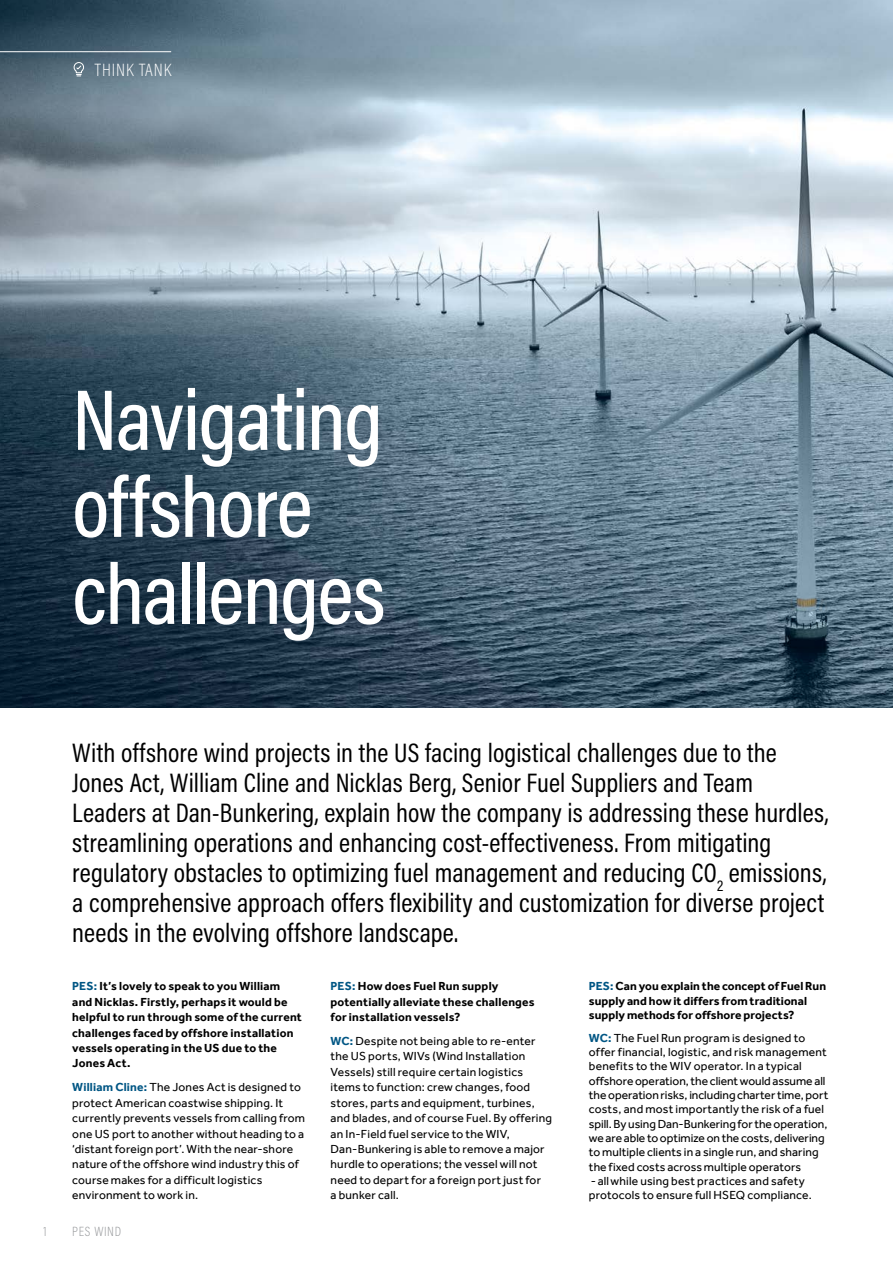
<style>
.page{position:relative;width:893px;height:1263px;background:#fff}
.page>*{position:absolute;margin:0;border:0;box-sizing:border-box;transform-origin:0 0}
.t1{font:500 87px/87px "Acumin Pro Cond";letter-spacing:-.015em;color:#fff}
.t2{font:27px/30px "Acumin Pro Cond";letter-spacing:.005em;color:#000}
.t3{font:200 18px "Acumin Pro Cond";letter-spacing:.05em;color:#fff}
.t4{font:200 13.5px "Acumin Pro Cond";letter-spacing:.05em;color:#939598}
.t5{font:12px/15.5px "Effra";letter-spacing:.015em;color:#000}
.t6{font:700 12px/15.5px "Effra";letter-spacing:.015em;color:#000}
.s1{color:#005684}
.s2{font-weight:700;color:#005684}
</style>
<div class="page">
<img style="left:0;top:0;width:893px;height:707px">
<hr style="left:0;top:51px;width:171px;height:1px;background:#fff">
<svg style="left:74px;top:62px;width:10px;height:15px"></svg>
<h3 class="t3" style="left:95px;top:58px;width:78px">THINK TANK</h3>
<h1 class="t1" style="left:72px;top:375px;width:315px">Navigating offshore challenges</h1>
<p class="t2" style="left:72px;top:737px;width:758px">With offshore wind projects in the US facing logistical challenges due to the Jones Act, William Cline and Nicklas Berg, Senior Fuel Suppliers and Team Leaders at Dan-Bunkering, explain how the company is addressing these hurdles, streamlining operations and enhancing cost-effectiveness. From mitigating regulatory obstacles to optimizing fuel management and reducing CO<sub>2</sub> emissions, a comprehensive approach offers flexibility and customization for diverse project needs in the evolving offshore landscape.</p>
<p class="t6" style="left:72px;top:978px;width:231px"><span class="s1">PES:</span> It’s lovely to speak to you William and Nicklas. Firstly, perhaps it would be helpful to run through some of the current challenges faced by offshore installation vessels operating in the US due to the Jones Act.</p>
<p class="t5" style="left:72px;top:1079px;width:234px"><span class="s2">William Cline:</span> The Jones Act is designed to protect American coastwise shipping. It currently prevents vessels from calling from one US port to another without heading to a ‘distant foreign port’. With the near-shore nature of the offshore wind industry this of course makes for a difficult logistics environment to work in.</p>
<p class="t6" style="left:589px;top:979px;width:239px;line-height:14.2px"><span class="s1">PES:</span> Can you explain the concept of Fuel Run supply and how it differs from traditional supply methods for offshore projects?</p>
<p class="t5" style="left:589px;top:1030px;width:241px;line-height:14.2px"><span class="s2">WC:</span> The Fuel Run program is designed to offer financial, logistic, and risk management benefits to the WIV operator. In a typical offshore operation, the client would assume all the operation risks, including charter time, port costs, and most importantly the risk of a fuel spill. By using Dan-Bunkering for the operation, we are able to optimize on the costs, delivering to multiple clients in a single run, and sharing the fixed costs across multiple operators</p>
<p class="t5" style="left:589px;top:1173px;width:224px;line-height:14.2px">- all while using best practices and safety protocols to ensure full HSEQ compliance.</p>
<p class="t6" style="left:331px;top:978px;width:206px"><span class="s1">PES:</span> How does Fuel Run supply potentially alleviate these challenges for installation vessels?</p>
<p class="t5" style="left:331px;top:1033px;width:223px"><span class="s2">WC:</span> Despite not being able to re-enter the US ports, WIVs (Wind Installation Vessels) still require certain logistics items to function: crew changes, food stores, parts and equipment, turbines, and blades, and of course Fuel. By offering an In-Field fuel service to the WIV, Dan-Bunkering is able to remove a major hurdle to operations; the vessel will not need to depart for a foreign port just for<br>a bunker call.</p>
<p class="t4" style="left:44px;top:1223px;width:5px">1</p>
<p class="t4" style="left:72px;top:1223px;width:50px">PES WIND</p>
</div>
